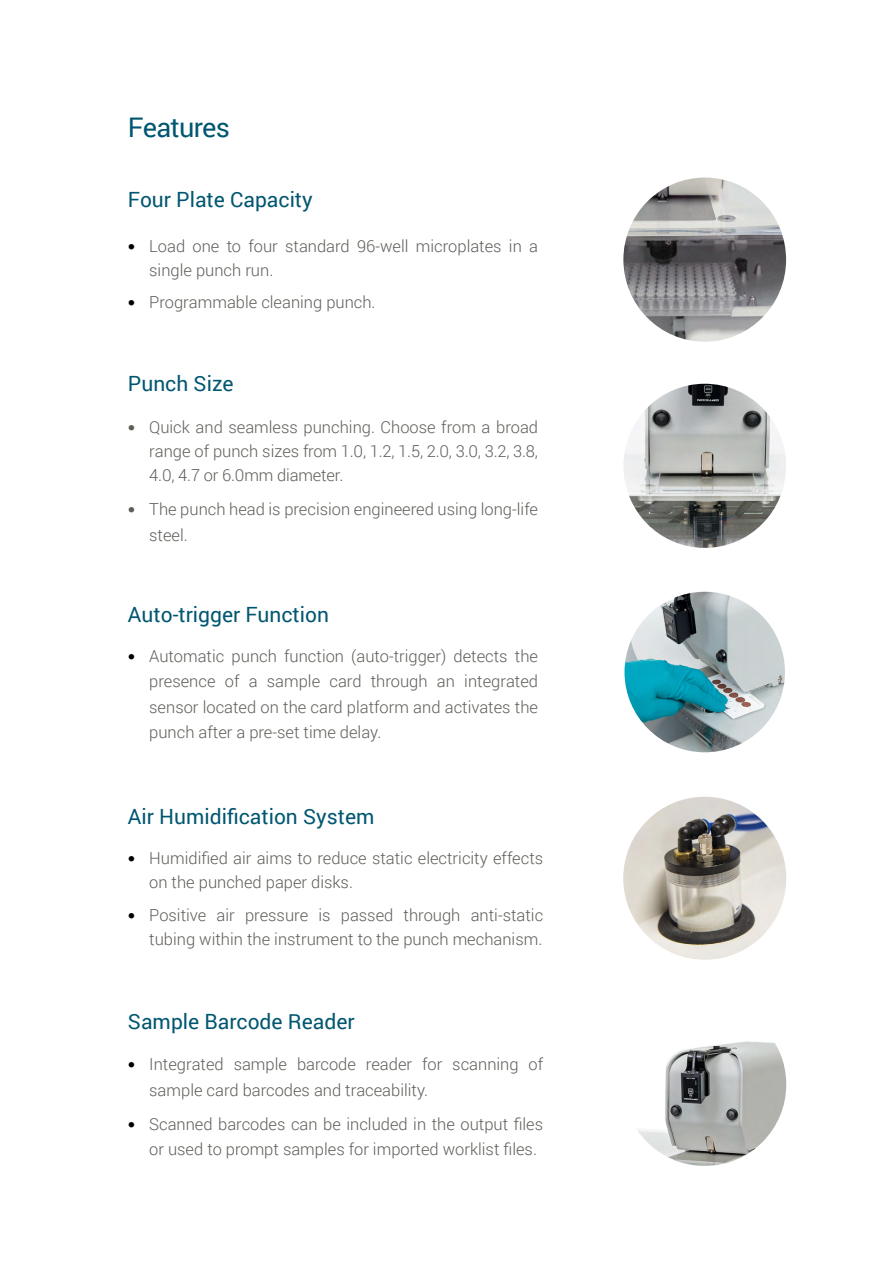
<style>
.page{position:relative;width:893px;height:1263px;background:#fff}
.page>*{position:absolute;margin:0;border:0;box-sizing:border-box;transform-origin:0 0}
.t1{font:27px "Roboto";letter-spacing:-.025em;color:#005670}
.t2{font:21px "Roboto";color:#005670}
.t3{font:300 16.5px/25.5px "Roboto";color:#5f5d58}
.s1{font-family:"Antique Olive";font-weight:400;font-size:15px;color:#000}
.s2{font-family:"Antique Olive";font-weight:400;font-size:15px}
</style>
<div class="page">
<img style="left:624px;top:592px;width:161px;height:160px;border-radius:80px">
<img style="left:623px;top:178px;width:163px;height:164px">
<img style="left:624px;top:384px;width:162px;height:164px">
<img style="left:623px;top:797px;width:163px;height:163px;border-radius:82px">
<img style="left:623px;top:1003px;width:163px;height:163px;border-radius:82px">
<h1 class="t1" style="left:128px;top:108px;width:103px">Features</h1>
<p class="t2" style="left:128px;top:185px;width:186px">Four Plate Capacity</p>
<p class="t3" style="left:149px;top:233px;width:390px;line-height:24px;text-indent:-21px"><span class="s1">•</span> Load one to four standard 96-well microplates in a single punch run.</p>
<p class="t3" style="left:128px;top:289px;width:249px"><span class="s1">•</span> Programmable cleaning punch.</p>
<p class="t2" style="left:128px;top:369px;width:107px">Punch Size</p>
<p class="t3" style="left:149px;top:415px;width:390px;line-height:24px;text-align:justify;text-indent:-21px"><span class="s2">•</span> Quick and seamless punching. Choose from a broad range of punch sizes from 1.0, 1.2, 1.5, 2.0, 3.0, 3.2, 3.8, 4.0, 4.7 or 6.0mm diameter.</p>
<p class="t3" style="left:149px;top:496px;width:390px;text-indent:-21px"><span class="s2">•</span> The punch head is precision engineered using long-life steel.</p>
<p class="t2" style="left:128px;top:600px;width:203px">Auto-trigger Function</p>
<p class="t3" style="left:149px;top:643px;width:390px;text-align:justify;text-indent:-21px"><span class="s1">•</span> Automatic punch function (auto-trigger) detects the presence of a sample card through an integrated sensor located on the card platform and activates the punch after a pre-set time delay.</p>
<p class="t2" style="left:128px;top:802px;width:248px">Air Humidification System</p>
<p class="t3" style="left:149px;top:846px;width:395px;line-height:24px;text-indent:-21px"><span class="s1">•</span> Humidified air aims to reduce static electricity effects on the punched paper disks.</p>
<p class="t3" style="left:128px;top:902px;width:417px;line-height:24px;text-align:right"><span class="s1">•</span> Positive air pressure is passed through anti-static tubing within the instrument to the punch mechanism.</p>
<p class="t2" style="left:128px;top:1007px;width:228px">Sample Barcode Reader</p>
<p class="t3" style="left:149px;top:1051px;width:395px;text-indent:-21px"><span class="s1">•</span> Integrated sample barcode reader for scanning of sample card barcodes and traceability.</p>
<p class="t3" style="left:149px;top:1110px;width:395px;text-indent:-21px"><span class="s1">•</span> Scanned barcodes can be included in the output files or used to prompt samples for imported worklist files.</p>
</div>
